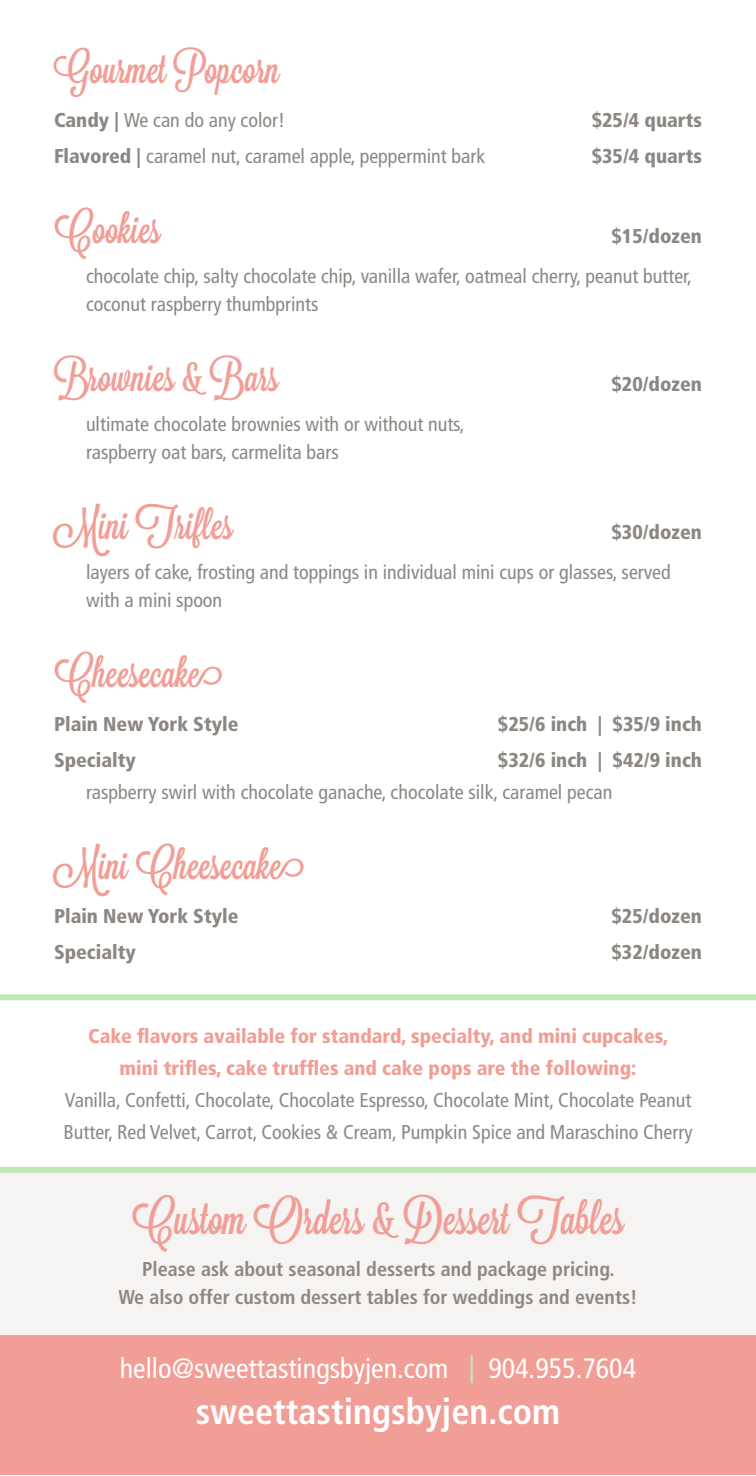
<style>
.page{position:relative;width:756px;height:1476px;background:#fff}
.page>*{position:absolute;margin:0;border:0;box-sizing:border-box;transform-origin:0 0}
.t1{font:44px "Lavanderia Sturdy";color:#f09e96}
.t2{font:40px "Lavanderia Sturdy";color:#f09e96}
.t3{font:700 condensed 36px "Frutiger";color:#fff}
.t4{font:condensed 28px "Frutiger";color:#fff}
.t5{font:condensed 20px/28px "Frutiger";color:#8c8782}
.t6{font:900 condensed 20px "Frutiger";color:#8c8782}
.t7{font:900 condensed 20px/32px "Frutiger";color:#f09e96;text-align:center}
.t8{font:700 condensed 20px "Frutiger";color:#8c8782}
.s1{font-weight:900}
.s2{color:#c2e8b5}
</style>
<div class="page">
<div style="left:0;top:1173px;width:756px;height:163px;background:#f5f4f3"></div>
<div style="left:0;top:1336px;width:756px;height:139px;background:#f09e96"></div>
<div style="left:0;top:1167px;width:756px;height:6px;background:#c2e8b5"></div>
<div style="left:0;top:994px;width:756px;height:6px;background:#c2e8b5"></div>
<p class="t2" style="left:54px;top:46px;width:227px">Gourmet Popcorn</p>
<p class="t5" style="left:54px;top:106px;width:233px"><span class="s1">Candy |</span> We can do any color!</p>
<p class="t6" style="left:592px;top:108px;width:112px">$25/4 quarts</p>
<p class="t5" style="left:54px;top:142px;width:433px"><span class="s1">Flavored |</span> caramel nut, caramel apple, peppermint bark</p>
<p class="t6" style="left:592px;top:144px;width:112px">$35/4 quarts</p>
<p class="t2" style="left:54px;top:206px;width:108px">Cookies</p>
<p class="t6" style="left:612px;top:224px;width:92px">$15/dozen</p>
<p class="t5" style="left:86px;top:262px;width:608px">chocolate chip, salty chocolate chip, vanilla wafer, oatmeal cherry, peanut butter, coconut raspberry thumbprints</p>
<p class="t2" style="left:54px;top:354px;width:226px">Brownies &amp; Bars</p>
<p class="t6" style="left:612px;top:372px;width:92px">$20/dozen</p>
<p class="t5" style="left:86px;top:410px;width:380px">ultimate chocolate brownies with or without nuts, raspberry oat bars, carmelita bars</p>
<p class="t2" style="left:54px;top:502px;width:181px">Mini Trifles</p>
<p class="t6" style="left:612px;top:520px;width:92px">$30/dozen</p>
<p class="t5" style="left:86px;top:558px;width:586px">layers of cake, frosting and toppings in individual mini cups or glasses, served with a mini spoon</p>
<p class="t2" style="left:54px;top:650px;width:170px">Cheesecake</p>
<p class="t6" style="left:54px;top:712px;width:186px">Plain New York Style</p>
<p class="t6" style="left:498px;top:712px;width:206px">$25/6 inch | $35/9 inch</p>
<p class="t6" style="left:54px;top:748px;width:83px">Specialty</p>
<p class="t6" style="left:498px;top:748px;width:206px">$32/6 inch | $42/9 inch</p>
<p class="t5" style="left:86px;top:778px;width:528px">raspberry swirl with chocolate ganache, chocolate silk, caramel pecan</p>
<p class="t2" style="left:54px;top:842px;width:252px">Mini Cheesecake</p>
<p class="t6" style="left:54px;top:904px;width:186px">Plain New York Style</p>
<p class="t6" style="left:612px;top:904px;width:92px">$25/dozen</p>
<p class="t6" style="left:54px;top:940px;width:83px">Specialty</p>
<p class="t6" style="left:612px;top:940px;width:92px">$32/dozen</p>
<p class="t7" style="left:88px;top:1020px;width:582px">Cake flavors available for standard, specialty, and mini cupcakes, mini trifles, cake truffles and cake pops are the following:</p>
<p class="t5" style="left:64px;top:1084px;width:630px;line-height:32px">Vanilla, Confetti, Chocolate, Chocolate Espresso, Chocolate Mint, Chocolate Peanut<br>Butter, Red Velvet, Carrot, Cookies &amp; Cream, Pumpkin Spice and Maraschino Cherry</p>
<p class="t1" style="left:132px;top:1194px;width:494px">Custom Orders &amp; Dessert Tables</p>
<p class="t8" style="left:142px;top:1257px;width:474px">Please ask about seasonal desserts and package pricing.</p>
<p class="t8" style="left:118px;top:1285px;width:521px">We also offer custom dessert tables for weddings and events!</p>
<p class="t4" style="left:120px;top:1352px;width:518px">hello@sweettastingsbyjen.com <span class="s2">|</span> 904.955.7604</p>
<p class="t3" style="left:196px;top:1390px;width:366px">sweettastingsbyjen.com</p>
</div>
